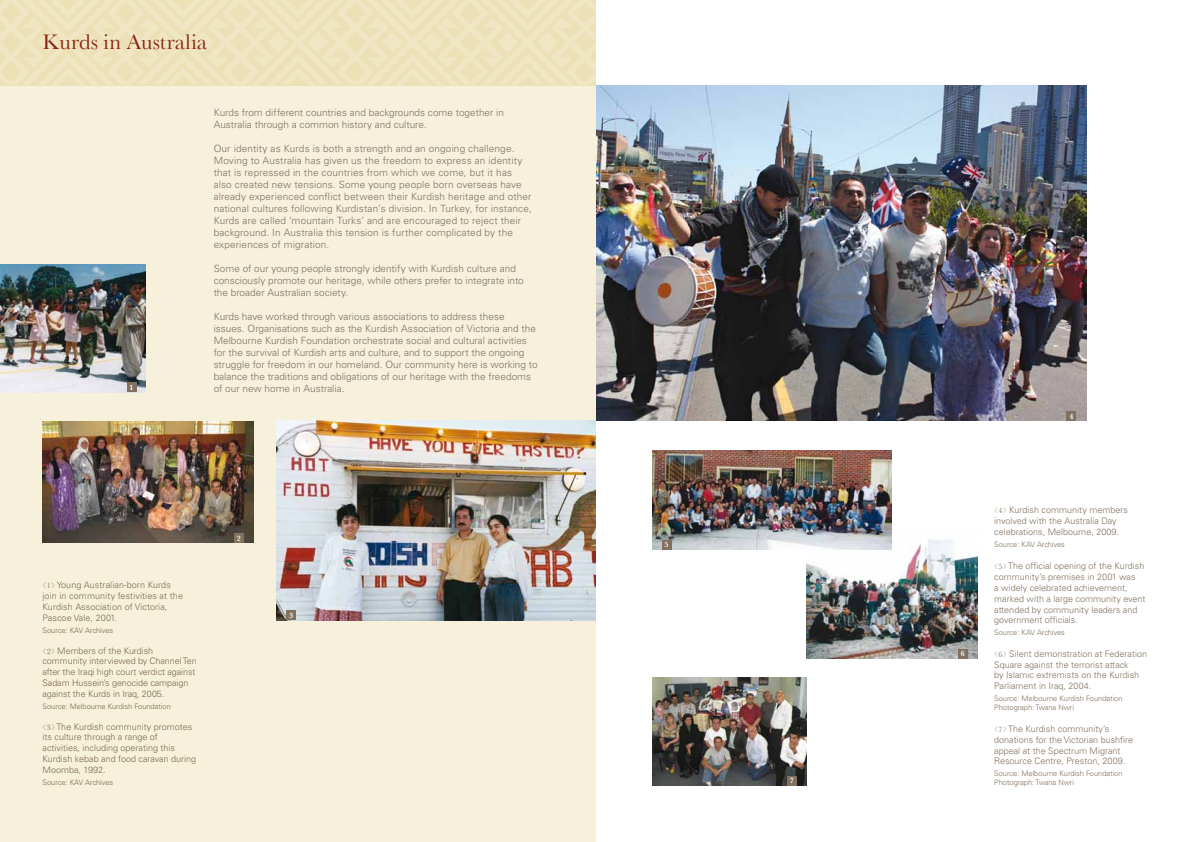
<style>
.page{position:relative;width:1191px;height:842px;background:#fff}
.page>*{position:absolute;margin:0;border:0;box-sizing:border-box;transform-origin:0 0}
.t1{font:22px "Baskerville";letter-spacing:.005em;color:#8b2412}
.t2{font:300 10px/12px "Univers";color:#81715e}
.t3{font:300 9px/10.8px "Univers";color:#81715e}
.t4{font:600 8px "Baskerville";color:#fff}
.t5{font:300 7.5px/9px "Univers";letter-spacing:-.005em;color:#81715e}
.s1{font-family:"Baskerville";font-weight:400;font-size:8px}
</style>
<div class="page">
<img style="left:806px;top:528px;width:171px;height:131px">
<img style="left:595px;top:85px;width:491px;height:336px">
<img style="left:652px;top:450px;width:239px;height:100px">
<div style="left:1066px;top:411px;width:10px;height:10px;background:#81715e"></div>
<div style="left:662px;top:540px;width:9px;height:10px;background:#81715e"></div>
<div style="left:958px;top:649px;width:9px;height:10px;background:#81715e"></div>
<img style="left:652px;top:678px;width:154px;height:107px">
<div style="left:787px;top:776px;width:9px;height:9px;background:#81715e"></div>
<div style="left:0;top:0;width:595px;height:842px;background:#f7f0db"></div>
<svg style="left:0;top:0;width:595px;height:85px"></svg>
<img style="left:0;top:265px;width:146px;height:127px">
<img style="left:43px;top:421px;width:210px;height:122px">
<div style="left:127px;top:382px;width:9px;height:10px;background:#81715e"></div>
<img style="left:277px;top:421px;width:318px;height:199px">
<div style="left:286px;top:611px;width:10px;height:9px;background:#81715e"></div>
<div style="left:234px;top:533px;width:10px;height:10px;background:#81715e"></div>
<h1 class="t1" style="left:43px;top:29px;width:166px">Kurds in Australia</h1>
<p class="t4" style="left:130px;top:383px;width:5px">1</p>
<p class="t2" style="left:214px;top:106px;width:292px">Kurds from different countries and backgrounds come together in<br>Australia through a common history and culture.</p>
<p class="t2" style="left:214px;top:142px;width:320px">Our identity as Kurds is both a strength and an ongoing challenge.<br>Moving to Australia has given us the freedom to express an identity that is repressed in the countries from which we come, but it has also created new tensions. Some young people born overseas have already experienced conflict between their Kurdish heritage and other national cultures following Kurdistan’s division. In Turkey, for instance, Kurds are called ‘mountain Turks’ and are encouraged to reject their background. In Australia this tension is further complicated by the experiences of migration.</p>
<p class="t2" style="left:214px;top:262px;width:312px">Some of our young people strongly identify with Kurdish culture and consciously promote our heritage, while others prefer to integrate into the broader Australian society.</p>
<p class="t2" style="left:214px;top:310px;width:325px">Kurds have worked through various associations to address these issues. Organisations such as the Kurdish Association of Victoria and the Melbourne Kurdish Foundation orchestrate social and cultural activities for the survival of Kurdish arts and culture, and to support the ongoing struggle for freedom in our homeland. Our community here is working to balance the traditions and obligations of our heritage with the freedoms of our new home in Australia.</p>
<p class="t3" style="left:43px;top:580px;width:142px;text-indent:4px"><span class="s1">1</span> Young Australian-born Kurds join in community festivities at the<br>Kurdish Association of Victoria,<br>Pascoe Vale, 2001.</p>
<p class="t5" style="left:43px;top:626px;width:72px">Source: KAV Archives</p>
<p class="t3" style="left:43px;top:645px;width:156px;text-indent:4px"><span class="s1">2</span> Members of the Kurdish community interviewed by Channel Ten after the Iraqi high court verdict against Sadam Hussein’s genocide campaign against the Kurds in Iraq, 2005.</p>
<p class="t5" style="left:43px;top:702px;width:130px">Source: Melbourne Kurdish Foundation</p>
<p class="t3" style="left:43px;top:721px;width:155px;text-indent:4px"><span class="s1">3</span> The Kurdish community promotes its culture through a range of activities, including operating this<br>Kurdish kebab and food caravan during<br>Moomba, 1992.</p>
<p class="t5" style="left:43px;top:778px;width:72px">Source: KAV Archives</p>
<p class="t4" style="left:237px;top:533px;width:5px">2</p>
<p class="t4" style="left:289px;top:611px;width:5px">3</p>
<p class="t4" style="left:664px;top:540px;width:5px">5</p>
<p class="t4" style="left:789px;top:776px;width:5px">7</p>
<p class="t4" style="left:1069px;top:412px;width:5px">4</p>
<p class="t4" style="left:961px;top:649px;width:5px">6</p>
<p class="t3" style="left:994px;top:505px;width:135px;text-indent:4px"><span class="s1">4</span> Kurdish community members involved with the Australia Day celebrations, Melbourne, 2009.</p>
<p class="t5" style="left:994px;top:539px;width:72px">Source: KAV Archives</p>
<p class="t3" style="left:994px;top:561px;width:153px;text-indent:4px"><span class="s1">5</span> The official opening of the Kurdish community’s premises in 2001 was<br>a widely celebrated achievement, marked with a large community event attended by community leaders and government officials.</p>
<p class="t5" style="left:994px;top:628px;width:72px">Source: KAV Archives</p>
<p class="t3" style="left:994px;top:648px;width:154px;text-indent:4px"><span class="s1">6</span> Silent demonstration at Federation Square against the terrorist attack<br>by Islamic extremists on the Kurdish Parliament in Iraq, 2004.</p>
<p class="t5" style="left:994px;top:694px;width:130px">Source: Melbourne Kurdish Foundation<br>Photograph: Twana Nwri</p>
<p class="t3" style="left:994px;top:723px;width:141px;text-indent:4px"><span class="s1">7</span> The Kurdish community’s donations for the Victorian bushfire appeal at the Spectrum Migrant<br>Resource Centre, Preston, 2009.</p>
<p class="t5" style="left:994px;top:769px;width:130px">Source: Melbourne Kurdish Foundation<br>Photograph: Twana Nwri</p>
</div>
